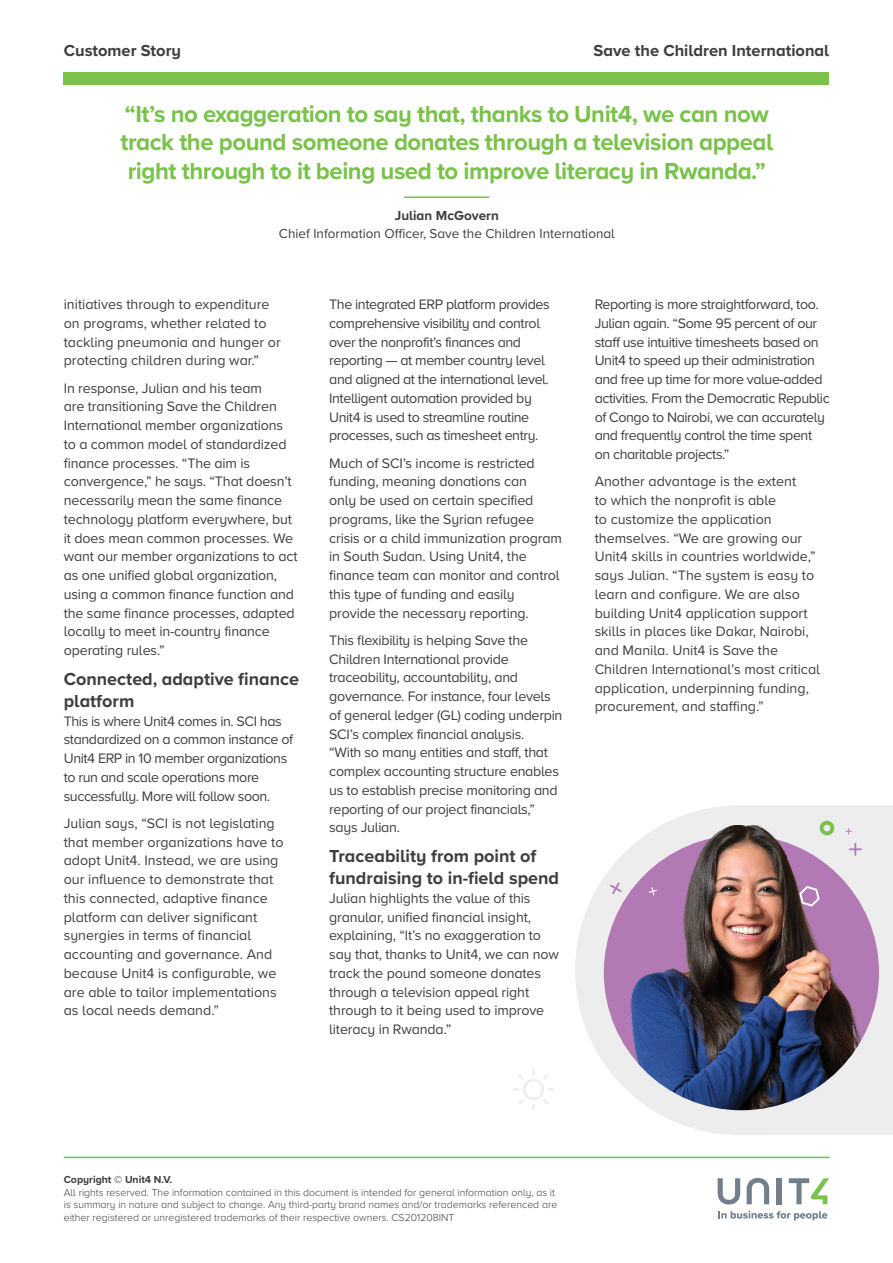
<style>
.page{position:relative;width:893px;height:1263px;background:#fff}
.page>*{position:absolute;margin:0;border:0;box-sizing:border-box;transform-origin:0 0}
.Highlight{font:700 24px/28.8px "Proxima Nova A";letter-spacing:-.02em;color:#7ac24b;text-align:center}
.Body_copy{font:700 18px/21.6px "Proxima Nova A";color:#3e3e3f}
.t1{font:700 16.5px "Proxima Nova A";color:#3e3e3f}
.Body_copy-2{font:14.25px/18.8px "Proxima Nova A";letter-spacing:-.01em;color:#3e3e3f}
.Body_copy-3{font:14.25px/18.8px "Proxima Nova A";letter-spacing:-.03em;color:#3e3e3f}
.t2{font:13.5px/18px "Proxima Nova A";color:#3e3e3f;text-align:center}
.t3{font:300 10.5px/12.6px "Proxima Nova A";color:#3e3e3f}
.t4{font:700 10.5px "Proxima Nova A";color:#3e3e3f}
.s1{font-weight:700}
</style>
<div class="page">
<div style="left:64px;top:72px;width:765px;height:13px;background:#7ac24b"></div>
<hr style="left:64px;top:1157px;width:766px;height:1px;background:#7ac24b">
<svg style="left:718px;top:1211px;width:109px;height:9px"></svg>
<svg style="left:718px;top:1178px;width:22px;height:26px"></svg>
<svg style="left:747px;top:1178px;width:22px;height:26px"></svg>
<div style="left:777px;top:1178px;width:5px;height:26px;background:#727f8a"></div>
<svg style="left:789px;top:1178px;width:40px;height:26px"></svg>
<svg style="left:575px;top:805px;width:318px;height:330px;fill:#ededee"></svg>
<svg style="left:513px;top:1069px;width:41px;height:41px"></svg>
<hr style="left:404px;top:196px;width:85px;height:2px;background:#7ac24b">
<img style="left:604px;top:835px;width:275px;height:275px;border-radius:138px">
<div style="left:820px;top:821px;width:14px;height:14px;border:4px solid #7ac24b;border-radius:50%"></div>
<svg style="left:849px;top:843px;width:13px;height:13px"></svg>
<svg style="left:610px;top:882px;width:12px;height:12px"></svg>
<svg style="left:649px;top:887px;width:8px;height:8px"></svg>
<svg style="left:845px;top:828px;width:7px;height:6px"></svg>
<svg style="left:799px;top:886px;width:21px;height:20px"></svg>
<img style="left:682px;top:825px;width:105px;height:114px">
<p class="t1" style="left:64px;top:38px;width:119px">Customer Story</p>
<p class="t1" style="left:593px;top:38px;width:237px">Save the Children International</p>
<p class="Highlight" style="left:120px;top:99px;width:654px">“It’s no exaggeration to say that, thanks to Unit4, we can now track the pound someone donates through a television appeal right through to it being used to improve literacy in Rwanda.”</p>
<p class="t2" style="left:279px;top:205px;width:337px"><span class="s1">Julian McGovern<br></span>Chief Information Officer, Save the Children International</p>
<p class="Body_copy-2" style="left:64px;top:294px;width:218px">initiatives through to expenditure on programs, whether related to tackling pneumonia and hunger or protecting children during war.”</p>
<p class="Body_copy-2" style="left:64px;top:378px;width:235px">In response, Julian and his team<br>are transitioning Save the Children International member organizations to a common model of standardized finance processes. “The aim is convergence,” he says. “That doesn’t necessarily mean the same finance technology platform everywhere, but it does mean common processes. We want our member organizations to act as one unified global organization, using a common finance function and the same finance processes, adapted locally to meet in-country finance operating rules.”</p>
<p class="Body_copy" style="left:64px;top:668px;width:237px">Connected, adaptive finance platform</p>
<p class="Body_copy-3" style="left:64px;top:711px;width:231px">This is where Unit4 comes in. SCI has standardized on a common instance of Unit4 ERP in 10 member organizations to run and scale operations more successfully. More will follow soon.</p>
<p class="Body_copy-2" style="left:64px;top:813px;width:221px">Julian says, “SCI is not legislating that member organizations have to adopt Unit4. Instead, we are using our influence to demonstrate that this connected, adaptive finance platform can deliver significant synergies in terms of financial accounting and governance. And because Unit4 is configurable, we are able to tailor implementations as local needs demand.”</p>
<p class="Body_copy-3" style="left:329px;top:294px;width:222px">The integrated ERP platform provides comprehensive visibility and control over the nonprofit’s finances and reporting — at member country level and aligned at the international level.<br>Intelligent automation provided by Unit4 is used to streamline routine processes, such as timesheet entry.</p>
<p class="Body_copy-2" style="left:329px;top:453px;width:234px">Much of SCI’s income is restricted funding, meaning donations can<br>only be used on certain specified programs, like the Syrian refugee crisis or a child immunization program in South Sudan. Using Unit4, the finance team can monitor and control this type of funding and easily provide the necessary reporting.</p>
<p class="Body_copy-2" style="left:329px;top:630px;width:235px">This flexibility is helping Save the Children International provide traceability, accountability, and governance. For instance, four levels of general ledger (GL) coding underpin SCI’s complex financial analysis.<br>“With so many entities and staff, that complex accounting structure enables us to establish precise monitoring and reporting of our project financials,” says Julian.</p>
<p class="Body_copy" style="left:329px;top:845px;width:231px">Traceability from point of fundraising to in-field spend</p>
<p class="Body_copy-2" style="left:329px;top:888px;width:231px">Julian highlights the value of this granular, unified financial insight, explaining, “It’s no exaggeration to say that, thanks to Unit4, we can now track the pound someone donates through a television appeal right through to it being used to improve literacy in Rwanda.”</p>
<p class="Body_copy-3" style="left:595px;top:294px;width:237px">Reporting is more straightforward, too.<br>Julian again. “Some 95 percent of our staff use intuitive timesheets based on Unit4 to speed up their administration and free up time for more value-added activities. From the Democratic Republic of Congo to Nairobi, we can accurately and frequently control the time spent on charitable projects.”</p>
<p class="Body_copy-2" style="left:595px;top:471px;width:227px">Another advantage is the extent<br>to which the nonprofit is able<br>to customize the application themselves. “We are growing our Unit4 skills in countries worldwide,” says Julian. “The system is easy to learn and configure. We are also building Unit4 application support skills in places like Dakar, Nairobi, and Manila. Unit4 is Save the Children International’s most critical application, underpinning funding, procurement, and staffing.”</p>
<p class="t4" style="left:64px;top:1171px;width:110px">Copyright © Unit4 N.V.</p>
<p class="t3" style="left:64px;top:1185px;width:495px">All rights reserved. The information contained in this document is intended for general information only, as it is summary in nature and subject to change. Any third-party brand names and/or trademarks referenced are either registered or unregistered trademarks of their respective owners. CS201208INT</p>
</div>
